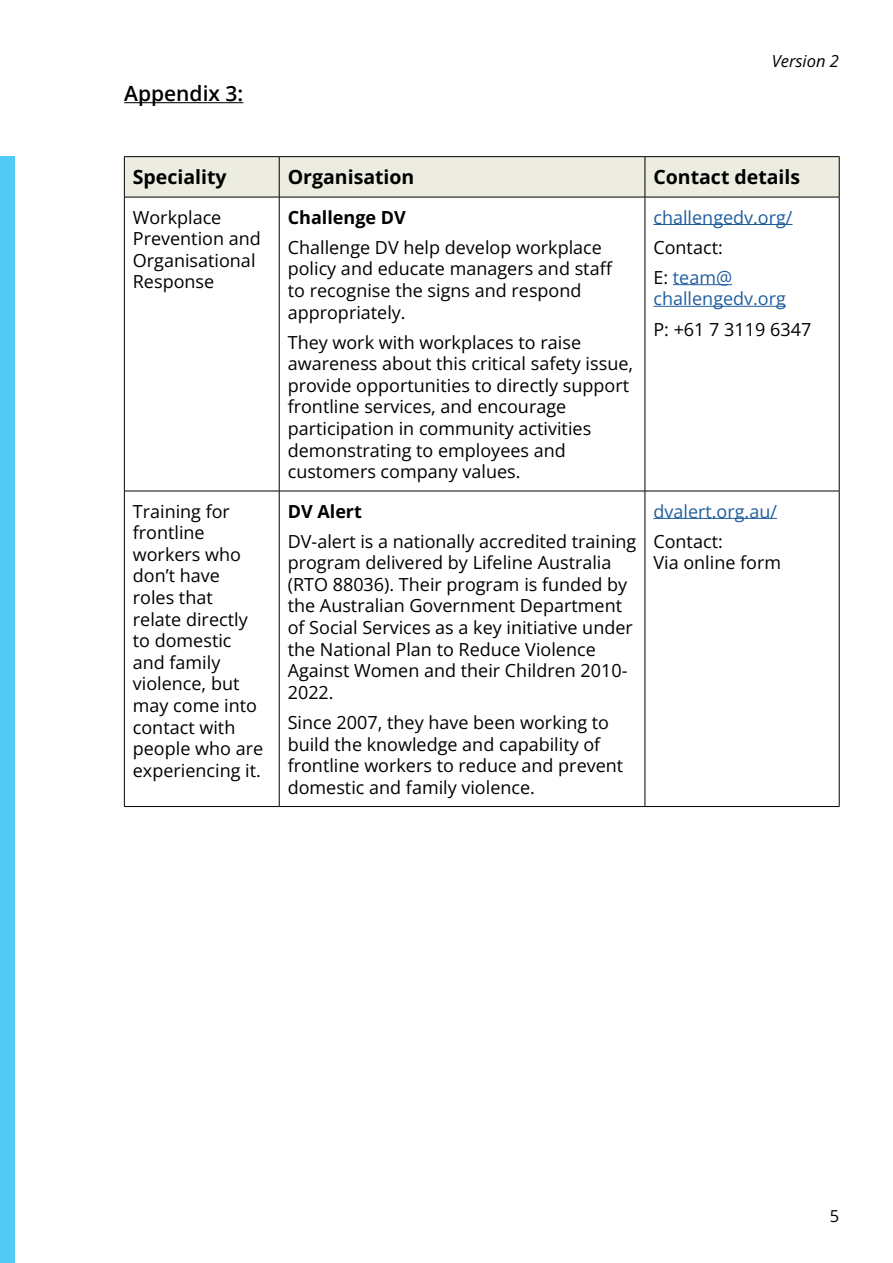
<style>
.page{position:relative;width:893px;height:1263px;background:#fff}
.page>*{position:absolute;margin:0;border:0;box-sizing:border-box;transform-origin:0 0}
.t1{font:600 21px "Open Sans";color:#000}
.t2{font:700 19.5px "Open Sans";color:#000}
.t3{font:18px/21.6px "Open Sans";color:#000}
.t4{font:18px "Open Sans";color:#215e9e}
.t5{font:700 18px "Open Sans";color:#000}
.t6{font:italic 16.5px "Open Sans";color:#000}
.t7{font:16.5px "Open Sans";color:#000}
.s1{color:#215e9e}
</style>
<div class="page">
<div style="left:0;top:156px;width:15px;height:1107px;background:#51caf5"></div>
<hr style="left:124px;top:102px;width:119px;height:1px;background:#000">
<div style="left:125px;top:157px;width:714px;height:40px;background:#edece0"></div>
<hr style="left:279px;top:157px;width:1px;height:40px;background:#000">
<hr style="left:645px;top:157px;width:1px;height:40px;background:#000">
<hr style="left:279px;top:197px;width:1px;height:294px;background:#000">
<hr style="left:645px;top:197px;width:1px;height:294px;background:#000">
<hr style="left:124px;top:491px;width:155px;height:1px;background:#000">
<hr style="left:279px;top:491px;width:366px;height:1px;background:#000">
<hr style="left:279px;top:491px;width:1px;height:315px;background:#000">
<hr style="left:645px;top:491px;width:194px;height:1px;background:#000">
<hr style="left:645px;top:491px;width:1px;height:315px;background:#000">
<hr style="left:124px;top:806px;width:155px;height:1px;background:#000">
<hr style="left:279px;top:806px;width:366px;height:1px;background:#000">
<hr style="left:645px;top:806px;width:194px;height:1px;background:#000">
<hr style="left:124px;top:197px;width:1px;height:294px;background:#000">
<hr style="left:839px;top:197px;width:1px;height:294px;background:#000">
<hr style="left:124px;top:491px;width:1px;height:315px;background:#000">
<hr style="left:839px;top:491px;width:1px;height:315px;background:#000">
<hr style="left:124px;top:156px;width:155px;height:1px;background:#000">
<hr style="left:124px;top:157px;width:1px;height:40px;background:#000">
<hr style="left:279px;top:156px;width:366px;height:1px;background:#000">
<hr style="left:645px;top:156px;width:194px;height:1px;background:#000">
<hr style="left:839px;top:157px;width:1px;height:40px;background:#000">
<hr style="left:124px;top:197px;width:155px;height:1px;background:#000">
<hr style="left:279px;top:197px;width:366px;height:1px;background:#000">
<hr style="left:645px;top:197px;width:194px;height:1px;background:#000">
<hr style="left:653px;top:224px;width:139px;height:1px;background:#215e9e">
<hr style="left:673px;top:284px;width:59px;height:1px;background:#215e9e">
<hr style="left:653px;top:306px;width:133px;height:1px;background:#215e9e">
<hr style="left:653px;top:518px;width:124px;height:1px;background:#215e9e">
<p class="t1" style="left:124px;top:79px;width:121px">Appendix 3:</p>
<p class="t6" style="left:772px;top:49px;width:69px">Version 2</p>
<p class="t2" style="left:133px;top:164px;width:95px">Speciality</p>
<p class="t2" style="left:288px;top:164px;width:128px">Organisation</p>
<p class="t2" style="left:653px;top:164px;width:148px">Contact details</p>
<p class="t3" style="left:133px;top:206px;width:130px">Workplace<br>Prevention and<br>Organisational<br>Response</p>
<p class="t5" style="left:288px;top:205px;width:120px">Challenge DV</p>
<p class="t4" style="left:653px;top:205px;width:141px">challengedv.org/</p>
<p class="t3" style="left:653px;top:232px;width:80px;line-height:30.2px">Contact:<br>E: <span class="s1">team@</span></p>
<p class="t4" style="left:653px;top:287px;width:134px">challengedv.org</p>
<p class="t3" style="left:653px;top:318px;width:159px">P: +61 7 3119 6347</p>
<p class="t3" style="left:288px;top:236px;width:326px">Challenge DV help develop workplace policy and educate managers and staff to recognise the signs and respond appropriately.</p>
<p class="t3" style="left:288px;top:331px;width:347px">They work with workplaces to raise awareness about this critical safety issue, provide opportunities to directly support frontline services, and encourage participation in community activities demonstrating to employees and customers company values.</p>
<p class="t3" style="left:133px;top:500px;width:132px">Training for frontline workers who don’t have roles that relate directly to domestic and family violence, but may come into contact with people who are experiencing it.</p>
<p class="t5" style="left:288px;top:499px;width:76px">DV Alert</p>
<p class="t3" style="left:288px;top:530px;width:350px">DV-alert is a nationally accredited training program delivered by Lifeline Australia (RTO 88036). Their program is funded by the Australian Government Department of Social Services as a key initiative under the National Plan to Reduce Violence Against Women and their Children 2010- 2022.</p>
<p class="t3" style="left:288px;top:711px;width:337px">Since 2007, they have been working to build the knowledge and capability of frontline workers to reduce and prevent domestic and family violence.</p>
<p class="t4" style="left:653px;top:499px;width:125px">dvalert.org.au/</p>
<p class="t3" style="left:653px;top:530px;width:129px">Contact:<br>Via online form</p>
<p class="t7" style="left:830px;top:1204px;width:11px">5</p>
</div>
